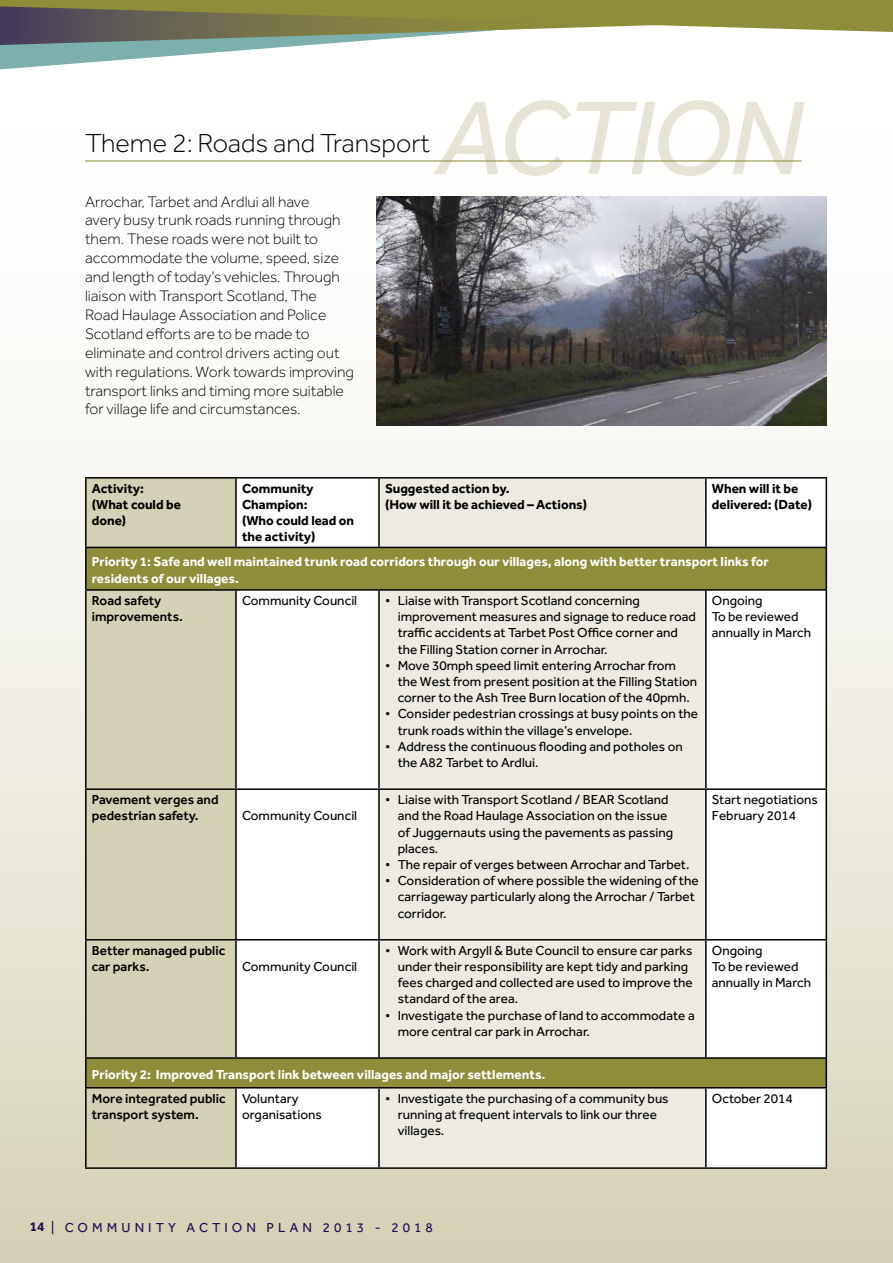
<style>
.page{position:relative;width:893px;height:1263px;background:#fff}
.page>*{position:absolute;margin:0;border:0;box-sizing:border-box;transform-origin:0 0}
.t1{font:italic 108px "Effra";letter-spacing:-.02em;color:#e7e4d5}
.t2{font:300 27px "Effra";color:#000}
.t3{font:300 15.75px/18.9px "Effra";color:#000}
.t4{font:13.5px/16.2px "Effra";color:#000}
.t5{font:700 13.5px/16.2px "Effra";color:#fff}
.t6{font:700 13.5px/16.2px "Effra";color:#000}
.t7{font:500 13.5px/16.2px "Effra";color:#000}
.t8{font:13.5px "Effra";letter-spacing:.3em;color:#260859}
.s1{font-weight:700}
</style>
<div class="page">
<div style="left:0;top:0;width:893px;height:1263px;background:linear-gradient(to bottom,#fff,#dad6be)"></div>
<hr style="left:85px;top:160px;width:716px;height:2px;background:#8e8d39">
<img style="left:376px;top:196px;width:450px;height:229px">
<div style="left:87px;top:479px;width:148px;height:688px;background:#d5d1b5"></div>
<svg style="left:237px;top:479px;width:589px;height:688px"></svg>
<div style="left:380px;top:479px;width:325px;height:688px;background:#edebe1"></div>
<div style="left:86px;top:547px;width:740px;height:43px;background:#8e8d39"></div>
<div style="left:86px;top:1058px;width:740px;height:30px;background:#8e8d39"></div>
<hr style="left:85px;top:477px;width:151px;height:2px;background:#000">
<hr style="left:85px;top:479px;width:2px;height:68px;background:#000">
<hr style="left:236px;top:477px;width:143px;height:2px;background:#000">
<hr style="left:235px;top:479px;width:2px;height:68px;background:#000">
<hr style="left:379px;top:477px;width:327px;height:2px;background:#000">
<hr style="left:378px;top:479px;width:2px;height:68px;background:#000">
<hr style="left:706px;top:477px;width:121px;height:2px;background:#000">
<hr style="left:705px;top:479px;width:2px;height:68px;background:#000">
<hr style="left:826px;top:479px;width:1px;height:68px;background:#000">
<hr style="left:85px;top:547px;width:151px;height:1px;background:#000">
<hr style="left:85px;top:548px;width:2px;height:41px;background:#000">
<hr style="left:236px;top:547px;width:143px;height:1px;background:#000">
<hr style="left:379px;top:547px;width:327px;height:1px;background:#000">
<hr style="left:706px;top:547px;width:121px;height:1px;background:#000">
<hr style="left:826px;top:548px;width:1px;height:41px;background:#000">
<hr style="left:85px;top:589px;width:151px;height:2px;background:#000">
<hr style="left:85px;top:591px;width:2px;height:197px;background:#000">
<hr style="left:236px;top:589px;width:143px;height:2px;background:#000">
<hr style="left:235px;top:591px;width:2px;height:197px;background:#000">
<hr style="left:379px;top:589px;width:327px;height:2px;background:#000">
<hr style="left:378px;top:591px;width:2px;height:197px;background:#000">
<hr style="left:706px;top:589px;width:121px;height:2px;background:#000">
<hr style="left:705px;top:591px;width:2px;height:197px;background:#000">
<hr style="left:826px;top:591px;width:1px;height:197px;background:#000">
<hr style="left:85px;top:788px;width:151px;height:2px;background:#000">
<hr style="left:85px;top:790px;width:2px;height:149px;background:#000">
<hr style="left:236px;top:788px;width:143px;height:2px;background:#000">
<hr style="left:235px;top:790px;width:2px;height:149px;background:#000">
<hr style="left:379px;top:788px;width:327px;height:2px;background:#000">
<hr style="left:378px;top:790px;width:2px;height:149px;background:#000">
<hr style="left:706px;top:788px;width:121px;height:2px;background:#000">
<hr style="left:705px;top:790px;width:2px;height:149px;background:#000">
<hr style="left:826px;top:790px;width:1px;height:149px;background:#000">
<hr style="left:85px;top:939px;width:151px;height:1px;background:#000">
<hr style="left:85px;top:940px;width:2px;height:117px;background:#000">
<hr style="left:236px;top:939px;width:143px;height:1px;background:#000">
<hr style="left:235px;top:940px;width:2px;height:117px;background:#000">
<hr style="left:379px;top:939px;width:327px;height:1px;background:#000">
<hr style="left:378px;top:940px;width:2px;height:117px;background:#000">
<hr style="left:706px;top:939px;width:121px;height:1px;background:#000">
<hr style="left:705px;top:940px;width:2px;height:117px;background:#000">
<hr style="left:826px;top:940px;width:1px;height:117px;background:#000">
<hr style="left:85px;top:1057px;width:151px;height:2px;background:#000">
<hr style="left:85px;top:1059px;width:2px;height:28px;background:#000">
<hr style="left:236px;top:1057px;width:143px;height:2px;background:#000">
<hr style="left:379px;top:1057px;width:327px;height:2px;background:#000">
<hr style="left:706px;top:1057px;width:121px;height:2px;background:#000">
<svg style="left:826px;top:1059px;width:1px;height:28px"></svg>
<hr style="left:85px;top:1087px;width:151px;height:1px;background:#000">
<hr style="left:85px;top:1088px;width:2px;height:79px;background:#000">
<hr style="left:236px;top:1087px;width:143px;height:1px;background:#000">
<hr style="left:235px;top:1088px;width:2px;height:79px;background:#000">
<hr style="left:379px;top:1087px;width:327px;height:1px;background:#000">
<hr style="left:378px;top:1088px;width:2px;height:79px;background:#000">
<hr style="left:706px;top:1087px;width:121px;height:1px;background:#000">
<hr style="left:705px;top:1088px;width:2px;height:79px;background:#000">
<hr style="left:826px;top:1088px;width:1px;height:79px;background:#000">
<hr style="left:85px;top:1167px;width:151px;height:2px;background:#000">
<hr style="left:236px;top:1167px;width:143px;height:2px;background:#000">
<hr style="left:379px;top:1167px;width:327px;height:2px;background:#000">
<hr style="left:706px;top:1167px;width:121px;height:2px;background:#000">
<svg style="left:0;top:45px;width:842px;height:24px"></svg>
<svg style="left:0;top:0;width:893px;height:45px"></svg>
<h1 class="t1" style="left:436px;top:75px;width:367px">ACTION</h1>
<h2 class="t2" style="left:85px;top:128px;width:347px">Theme 2: Roads and Transport</h2>
<p class="t3" style="left:85px;top:192px;width:270px">Arrochar, Tarbet and Ardlui all have<br>avery busy trunk roads running through them. These roads were not built to accommodate the volume, speed, size and length of today’s vehicles. Through liaison with Transport Scotland, The Road Haulage Association and Police Scotland efforts are to be made to eliminate and control drivers acting out with regulations. Work towards improving transport links and timing more suitable for village life and circumstances.</p>
<p class="t6" style="left:92px;top:480px;width:91px">Activity: (What could be done)</p>
<p class="t6" style="left:242px;top:480px;width:114px">Community<br>Champion:<br>(Who could lead on the activity)</p>
<p class="t6" style="left:385px;top:480px;width:204px">Suggested action by.<br>(How will it be achieved – Actions)</p>
<p class="t6" style="left:712px;top:480px;width:102px">When will it be delivered: (Date)</p>
<p class="t5" style="left:92px;top:553px;width:678px">Priority 1: Safe and well maintained trunk road corridors through our villages, along with better transport links for residents of our villages.</p>
<p class="t7" style="left:92px;top:592px;width:93px">Road safety improvements.</p>
<p class="t4" style="left:242px;top:592px;width:117px">Community Council</p>
<p class="t4" style="left:398px;top:592px;width:300px;text-indent:-13px">• Liaise with Transport Scotland concerning improvement measures and signage to reduce road traffic accidents at Tarbet Post Office corner and the Filling Station corner in Arrochar.</p>
<p class="t4" style="left:398px;top:657px;width:301px;text-indent:-13px">• Move 30mph speed limit entering Arrochar from the West from present position at the Filling Station corner to the Ash Tree Burn location of the 40pmh.</p>
<p class="t4" style="left:398px;top:706px;width:302px;text-indent:-13px">• Consider pedestrian crossings at busy points on the trunk roads within the village’s envelope.</p>
<p class="t4" style="left:398px;top:738px;width:286px;text-indent:-13px">• Address the continuous flooding and potholes on the A82 Tarbet to Ardlui.</p>
<p class="t4" style="left:712px;top:592px;width:101px">Ongoing<br>To be reviewed annually in March</p>
<p class="t7" style="left:92px;top:791px;width:128px">Pavement verges and pedestrian safety.</p>
<p class="t4" style="left:242px;top:808px;width:117px">Community Council</p>
<p class="t7" style="left:92px;top:942px;width:135px">Better managed public car parks.</p>
<p class="t4" style="left:242px;top:958px;width:117px">Community Council</p>
<p class="t4" style="left:398px;top:791px;width:277px;text-indent:-13px">• Liaise with Transport Scotland / BEAR Scotland and the Road Haulage Association on the issue of Juggernauts using the pavements as passing places.</p>
<p class="t4" style="left:385px;top:856px;width:306px">• The repair of verges between Arrochar and Tarbet.</p>
<p class="t4" style="left:398px;top:872px;width:302px;text-indent:-13px">• Consideration of where possible the widening of the carriageway particularly along the Arrochar / Tarbet corridor.</p>
<p class="t4" style="left:398px;top:942px;width:297px;text-indent:-13px">• Work with Argyll &amp; Bute Council to ensure car parks under their responsibility are kept tidy and parking fees charged and collected are used to improve the standard of the area.</p>
<p class="t4" style="left:398px;top:1007px;width:298px;text-indent:-13px">• Investigate the purchase of land to accommodate a more central car park in Arrochar.</p>
<p class="t4" style="left:712px;top:791px;width:108px">Start negotiations<br>February 2014</p>
<p class="t4" style="left:712px;top:942px;width:101px">Ongoing<br>To be reviewed annually in March</p>
<p class="t5" style="left:92px;top:1066px;width:455px">Priority 2: Improved Transport link between villages and major settlements.</p>
<p class="t7" style="left:92px;top:1090px;width:135px">More integrated public transport system.</p>
<p class="t4" style="left:242px;top:1090px;width:81px">Voluntary organisations</p>
<p class="t4" style="left:398px;top:1090px;width:272px;text-indent:-13px">• Investigate the purchasing of a community bus running at frequent intervals to link our three villages.</p>
<p class="t4" style="left:712px;top:1090px;width:83px">October 2014</p>
<p class="t8" style="left:30px;top:1219px;width:104px"><span class="s1">14</span> | COMMunity</p>
<p class="t8" style="left:186px;top:1219px;width:25px">A ction</p>
<p class="t8" style="left:267px;top:1219px;width:24px">P lan</p>
<p class="t8" style="left:323px;top:1219px;width:112px">2013 - 2018</p>
</div>
